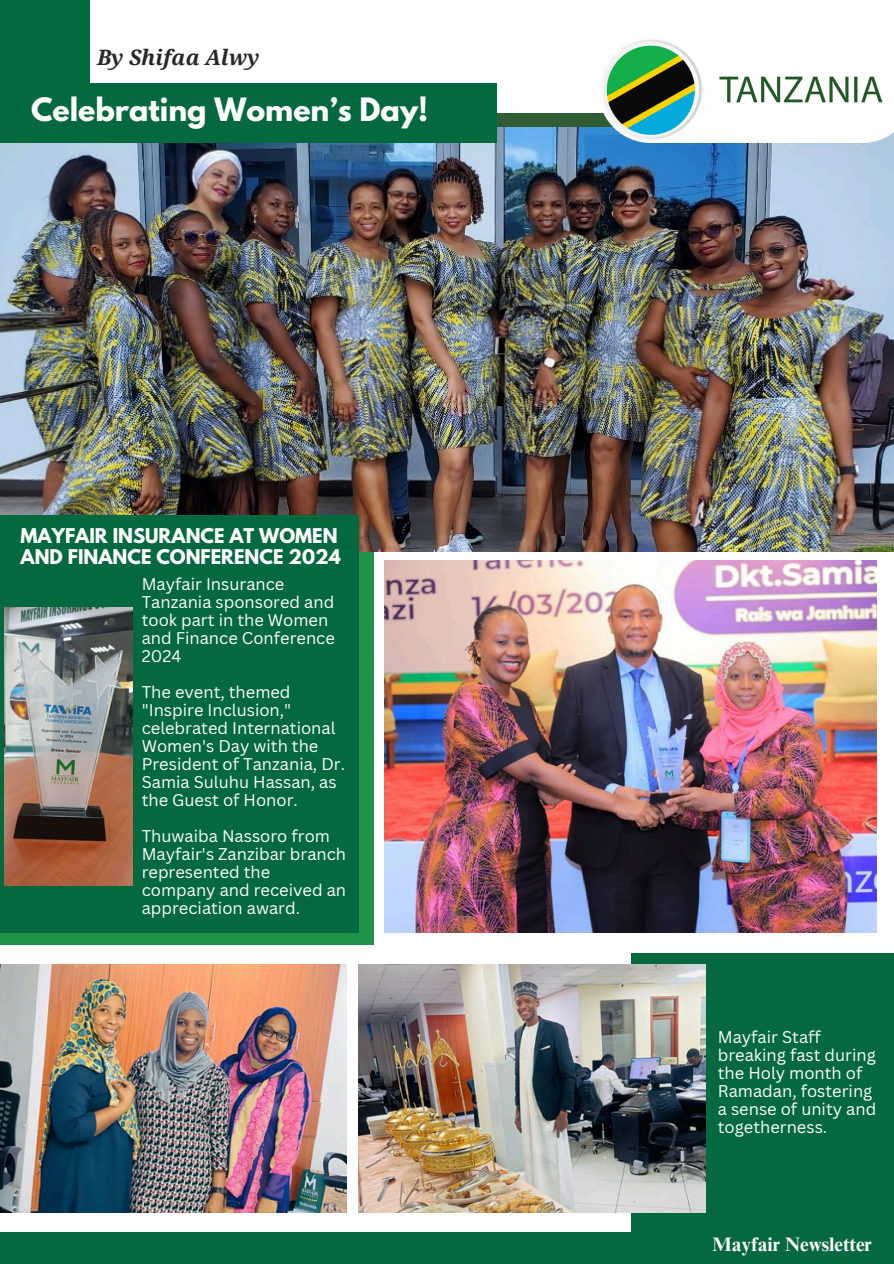
<style>
.page{position:relative;width:894px;height:1264px;background:#fff}
.page>*{position:absolute;margin:0;border:0;box-sizing:border-box;transform-origin:0 0}
.t1{font:700 28.5px "League Spartan";color:#fff}
.t2{font:italic 700 21.15px "Droid Serif";color:#282828}
.t3{font:700 19.5px "Times NRMT Pro";color:#fff}
.t4{font:700 18px/21.3px "League Spartan";color:#fff}
.t5{font:16.5px/18px "Canva Sans";color:#fff}
</style>
<div class="page">
<div style="left:0;top:530px;width:373px;height:415px;background:#21924a"></div>
<img style="left:0;top:127px;width:893px;height:425px">
<div style="left:294px;top:113px;width:599px;height:14px;background:#315d34"></div>
<div style="left:0;top:0;width:89px;height:127px;background:#05693f"></div>
<div style="left:0;top:515px;width:358px;height:417px;background:#05693f"></div>
<img style="left:0;top:964px;width:346px;height:248px">
<div style="left:630px;top:952px;width:263px;height:311px;background:#05693f"></div>
<div style="left:0;top:1231px;width:893px;height:32px;background:#05693f"></div>
<img style="left:598px;top:39px;width:295px;height:103px">
<div style="left:0;top:84px;width:496px;height:59px;background:#05693f"></div>
<img style="left:385px;top:560px;width:491px;height:372px">
<img style="left:358px;top:964px;width:347px;height:248px">
<img style="left:4px;top:607px;width:129px;height:278px">
<h2 class="t2" style="left:97px;top:45px;width:164px">By Shifaa Alwy</h2>
<h2 class="t1" style="left:31px;top:95px;width:398px">Celebrating Women’s Day!</h2>
<p class="t4" style="left:21px;top:527px;width:321px">MAYFAIR INSURANCE AT WOMEN<br>AND FINANCE CONFERENCE 2024</p>
<p class="t5" style="left:142px;top:574px;width:195px">Mayfair Insurance<br>Tanzania sponsored and took part in the Women and Finance Conference<br>2024</p>
<p class="t5" style="left:142px;top:682px;width:205px">The event, themed "Inspire Inclusion," celebrated International<br>Women's Day with the<br>President of Tanzania, Dr.<br>Samia Suluhu Hassan, as the Guest of Honor.</p>
<p class="t5" style="left:142px;top:826px;width:206px">Thuwaiba Nassoro from<br>Mayfair's Zanzibar branch represented the company and received an appreciation award.</p>
<p class="t5" style="left:717px;top:1027px;width:160px">Mayfair Staff breaking fast during the Holy month of<br>Ramadan, fostering a sense of unity and togetherness.</p>
<p class="t3" style="left:712px;top:1237px;width:161px">Mayfair Newsletter</p>
</div>
